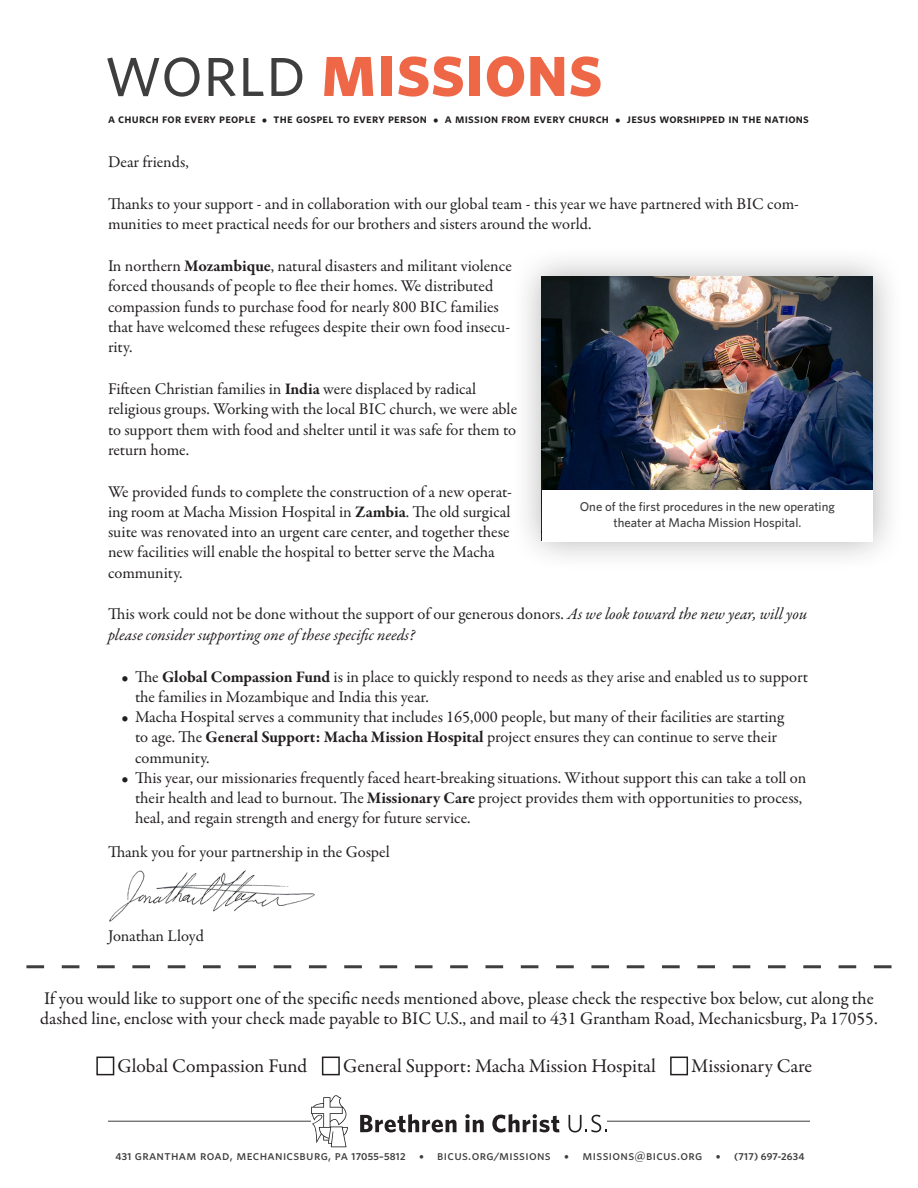
<style>
.page{position:relative;width:918px;height:1188px;background:#fff}
.page>*{position:absolute;margin:0;border:0;box-sizing:border-box;transform-origin:0 0}
.t1{font:75px "Whitney HTF Bold SC";color:#ee6848}
.t2{font:19.5px "Garamond Premr Pro";color:#231f20}
.t3{font:18px/19.5px "Garamond Premr Pro";color:#231f20}
.t4{font:16.5px/20.2px "Garamond Premr Pro";color:#231f20}
.t5{font:italic 16.5px/20.2px "Garamond Premr Pro";letter-spacing:-.005em;color:#231f20}
.t6{font:13.35px "Whitney HTF Medium SC";letter-spacing:.025em;color:#3e3e3f}
.t7{font:12.75px "Whitney HTF Semi Bold SC";letter-spacing:.02em;color:#231f20}
.t8{font:500 12.75px/15.3px "Whitney HTF";color:#3e3e3f;text-align:center}
.s1{font-family:"Whitney HTF Book SC";color:#3e3e3f}
.s2{font-family:"Garamond Premr Pro"}
.s3{font-weight:700}
.s4{font-style:normal}
.s5{font-family:"Whitney HTF";font-weight:600;font-size:10.2px}
.s6{font-family:"Garamond Premr Pro";font-size:11.25px}
</style>
<div class="page">
<hr style="left:108px;top:1121px;width:702px;height:1px;background:#3e3e3f">
<div style="left:510px;top:245px;width:394px;height:327px;background:#231f20;opacity:.35"></div>
<img style="left:542px;top:276px;width:331px;height:214px">
<div style="left:542px;top:490px;width:331px;height:52px;background:#fff"></div>
<svg style="left:311px;top:1095px;width:296px;height:52px"></svg>
<svg style="left:26px;top:965px;width:866px;height:3px"></svg>
<div style="left:670px;top:1057px;width:18px;height:18px;border:2px solid #231f20"></div>
<div style="left:322px;top:1057px;width:18px;height:18px;border:2px solid #231f20"></div>
<div style="left:96px;top:1057px;width:18px;height:18px;border:2px solid #231f20"></div>
<img style="left:110px;top:870px;width:205px;height:52px">
<p class="t1" style="left:105px;top:25px;width:499px"><span class="s1">world</span> missions</p>
<p class="t7" style="left:108px;top:111px;width:703px">a church for every people <span class="s2">•</span> the gospel to every person <span class="s2">•</span> a mission from every church <span class="s2">•</span> jesus worshipped in the nations</p>
<p class="t4" style="left:108px;top:152px;width:82px">Dear friends,</p>
<p class="t4" style="left:108px;top:194px;width:692px">Thanks to your support - and in collaboration with our global team - this year we have partnered with BIC com&shy;munities to meet practical needs for our brothers and sisters around the world.</p>
<p class="t4" style="left:108px;top:256px;width:405px">In northern <span class="s3">Mozambique</span>, natural disasters and militant violence forced thousands of people to flee their homes. We distributed compassion funds to purchase food for nearly 800 BIC families that have welcomed these refugees despite their own food insecu&shy;rity.</p>
<p class="t4" style="left:108px;top:379px;width:411px">Fifteen Christian families in <span class="s3">India</span> were displaced by radical religious groups. Working with the local BIC church, we were able to support them with food and shelter until it was safe for them to return home.</p>
<p class="t4" style="left:108px;top:482px;width:406px">We provided funds to complete the construction of a new operat&shy;ing room at Macha Mission Hospital in <span class="s3">Zambia</span>. The old surgical suite was renovated into an urgent care center, and together these new facilities will enable the hospital to better serve the Macha community.</p>
<p class="t5" style="left:108px;top:605px;width:701px"><span class="s4">This work could not be done without the support of our generous donors.</span> As we look toward the new year, will you please consider supporting one of these specific needs?</p>
<p class="t4" style="left:135px;top:667px;width:675px;text-indent:-14px">• The <span class="s3">Global Compassion Fund</span> is in place to quickly respond to needs as they arise and enabled us to support the families in Mozambique and India this year.</p>
<p class="t4" style="left:135px;top:707px;width:650px;text-indent:-14px">• Macha Hospital serves a community that includes 165,000 people, but many of their facilities are starting to age. The <span class="s3">General Support: Macha Mission Hospital</span> project ensures they can continue to serve their community.</p>
<p class="t4" style="left:135px;top:768px;width:673px;text-indent:-14px">• This year, our missionaries frequently faced heart-breaking situations. Without support this can take a toll on their health and lead to burnout. The <span class="s3">Missionary Care</span> project provides them with opportunities to process, heal, and regain strength and energy for future service.</p>
<p class="t4" style="left:108px;top:842px;width:283px">Thank you for your partnership in the Gospel</p>
<p class="t8" style="left:580px;top:499px;width:257px">One of the first procedures in the new operating theater at Macha Mission Hospital.</p>
<p class="t4" style="left:108px;top:926px;width:97px">Jonathan Lloyd</p>
<p class="t3" style="left:40px;top:990px;width:839px">If you would like to support one of the specific needs mentioned above, please check the respective box below, cut along the dashed line, enclose with your check made payable to BIC U.S., and mail to 431 Grantham Road, Mechanicsburg, Pa 17055.</p>
<p class="t2" style="left:118px;top:1055px;width:191px">Global Compassion Fund</p>
<p class="t2" style="left:343px;top:1055px;width:314px">General Support: Macha Mission Hospital</p>
<p class="t2" style="left:691px;top:1055px;width:123px">Missionary Care</p>
<p class="t6" style="left:116px;top:1147px;width:691px"><span class="s5">431</span> grantham road, mechanicsburg, pa <span class="s5">17055–5812</span> <span class="s6">•</span> bicus.org/missions <span class="s6">•</span> missions@bicus.org <span class="s6">•</span> <span class="s5">(717) 697-2634</span></p>
</div>
